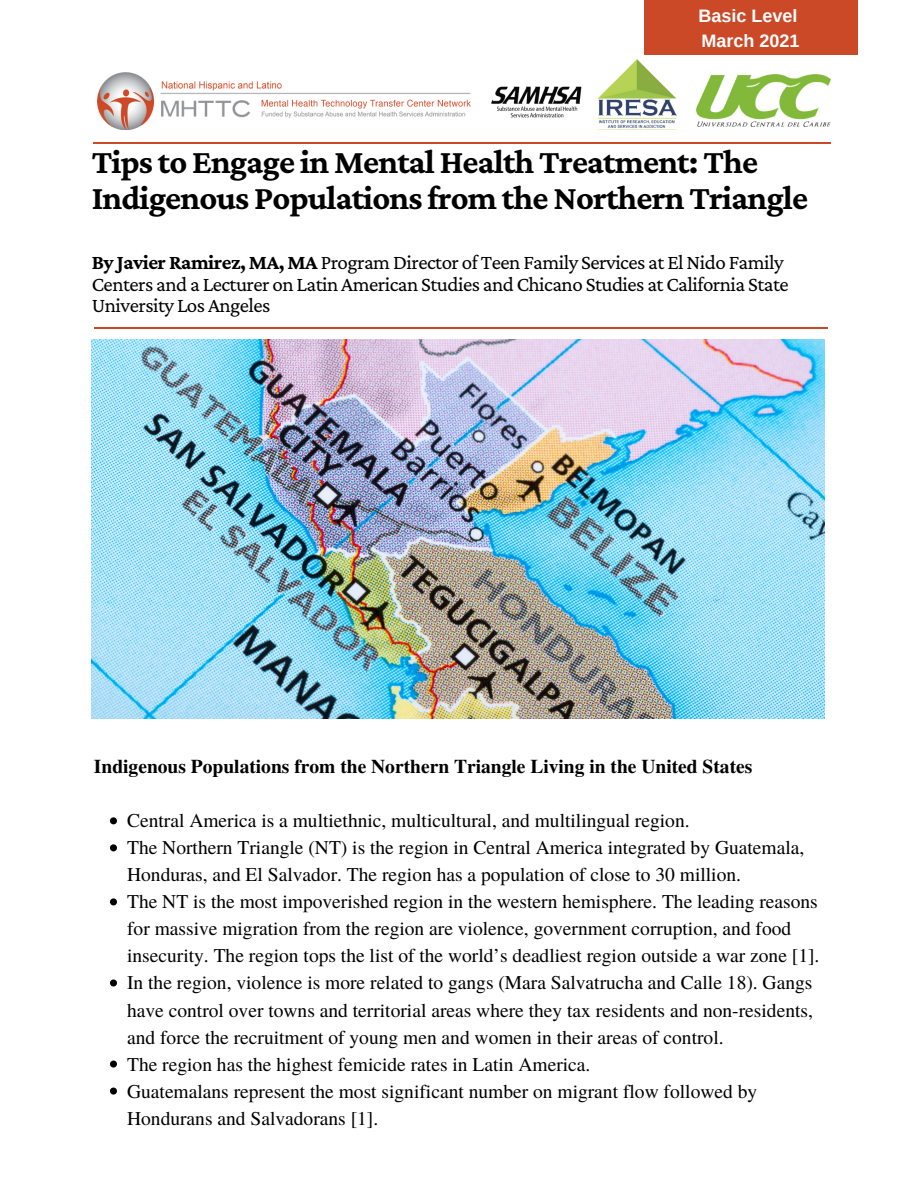
<style>
.page{position:relative;width:918px;height:1188px;background:#fff}
.page>*{position:absolute;margin:0;border:0;box-sizing:border-box;transform-origin:0 0}
.t1{font:700 34.5px/36px "Crimson Pro";letter-spacing:-.025em;color:#000}
.t2{font:21px/21.3px "Crimson Pro";letter-spacing:-.025em;color:#000}
.t3{font:19.5px/27px "Te X Gyre Termes";color:#000}
.t4{font:700 19.5px "Te X Gyre Termes";color:#000}
.t5{font:700 18px "Arimo";color:#fff}
.s1{font-weight:700}
</style>
<div class="page">
<hr style="left:93px;top:142px;width:738px;height:1px;background:#cc4927">
<hr style="left:94px;top:327px;width:733px;height:1px;background:#cc4927">
<svg style="left:110px;top:817px;width:7px;height:7px"></svg>
<svg style="left:110px;top:844px;width:7px;height:7px"></svg>
<svg style="left:110px;top:898px;width:7px;height:7px"></svg>
<svg style="left:110px;top:979px;width:7px;height:7px"></svg>
<svg style="left:110px;top:1061px;width:7px;height:7px"></svg>
<svg style="left:110px;top:1088px;width:7px;height:7px"></svg>
<img style="left:97px;top:73px;width:374px;height:56px">
<img style="left:491px;top:86px;width:91px;height:32px">
<img style="left:598px;top:59px;width:78px;height:69px">
<img style="left:697px;top:75px;width:134px;height:52px">
<img style="left:92px;top:340px;width:732px;height:379px">
<div style="left:644px;top:0;width:214px;height:55px;background:#cc4927"></div>
<p class="t5" style="left:699px;top:6px;width:100px">Basic Level</p>
<p class="t5" style="left:702px;top:31px;width:100px">March 2021</p>
<p class="t1" style="left:92px;top:143px;width:718px">Tips to Engage in Mental Health Treatment: The<br>Indigenous Populations from the Northern Triangle</p>
<p class="t2" style="left:92px;top:252px;width:698px"><span class="s1">By Javier Ramirez, MA, MA</span> Program Director of Teen Family Services at El Nido Family<br>Centers and a Lecturer on Latin American Studies and Chicano Studies at California State<br>University Los Angeles</p>
<p class="t4" style="left:94px;top:752px;width:660px">Indigenous Populations from the Northern Triangle Living in the United States</p>
<p class="t3" style="left:127px;top:806px;width:564px">Central America is a multiethnic, multicultural, and multilingual region.</p>
<p class="t3" style="left:127px;top:833px;width:679px">The Northern Triangle (NT) is the region in Central America integrated by Guatemala,<br>Honduras, and El Salvador. The region has a population of close to 30 million.</p>
<p class="t3" style="left:127px;top:887px;width:694px">The NT is the most impoverished region in the western hemisphere. The leading reasons for massive migration from the region are violence, government corruption, and food insecurity. The region tops the list of the world’s deadliest region outside a war zone [1].</p>
<p class="t3" style="left:127px;top:968px;width:687px;text-align:justify">In the region, violence is more related to gangs (Mara Salvatrucha and Calle 18). Gangs have control over towns and territorial areas where they tax residents and non-residents, and force the recruitment of young men and women in their areas of control.</p>
<p class="t3" style="left:127px;top:1050px;width:465px">The region has the highest femicide rates in Latin America.</p>
<p class="t3" style="left:127px;top:1077px;width:632px">Guatemalans represent the most significant number on migrant flow followed by<br>Hondurans and Salvadorans [1].</p>
</div>
